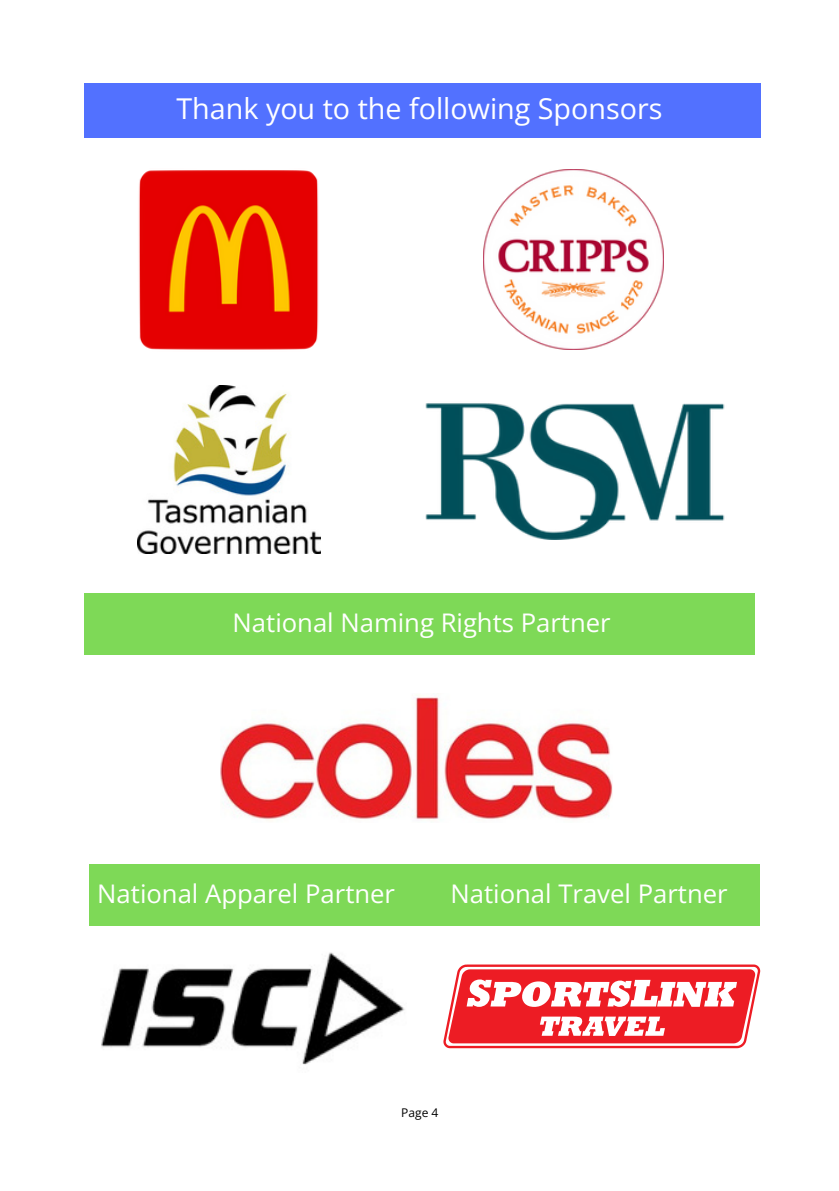
<style>
.page{position:relative;width:839px;height:1191px;background:#fff}
.page>*{position:absolute;margin:0;border:0;box-sizing:border-box;transform-origin:0 0}
.t1{font:28.8px "Open Sans";color:#fff}
.t2{font:25.6px "Open Sans";color:#fff}
.t3{font:12px "Open Sans";color:#000}
</style>
<div class="page">
<img style="left:220px;top:695px;width:392px;height:126px">
<img style="left:101px;top:952px;width:304px;height:113px">
<div style="left:84px;top:84px;width:677px;height:54px;background:#5271ff"></div>
<img style="left:138px;top:386px;width:183px;height:168px">
<img style="left:138px;top:170px;width:181px;height:180px">
<img style="left:483px;top:169px;width:180px;height:180px">
<img style="left:425px;top:403px;width:300px;height:137px">
<svg style="left:443px;top:964px;width:317px;height:84px"></svg>
<div style="left:84px;top:593px;width:671px;height:62px;background:#7ed957"></div>
<div style="left:89px;top:864px;width:671px;height:62px;background:#7ed957"></div>
<p class="t1" style="left:176px;top:88px;width:487px">Thank you to the following Sponsors</p>
<p class="t2" style="left:232px;top:605px;width:379px">National Naming Rights Partner</p>
<p class="t2" style="left:97px;top:876px;width:299px">National Apparel Partner</p>
<p class="t2" style="left:450px;top:876px;width:279px">National Travel Partner</p>
<p class="t3" style="left:401px;top:1105px;width:39px">Page 4</p>
</div>
